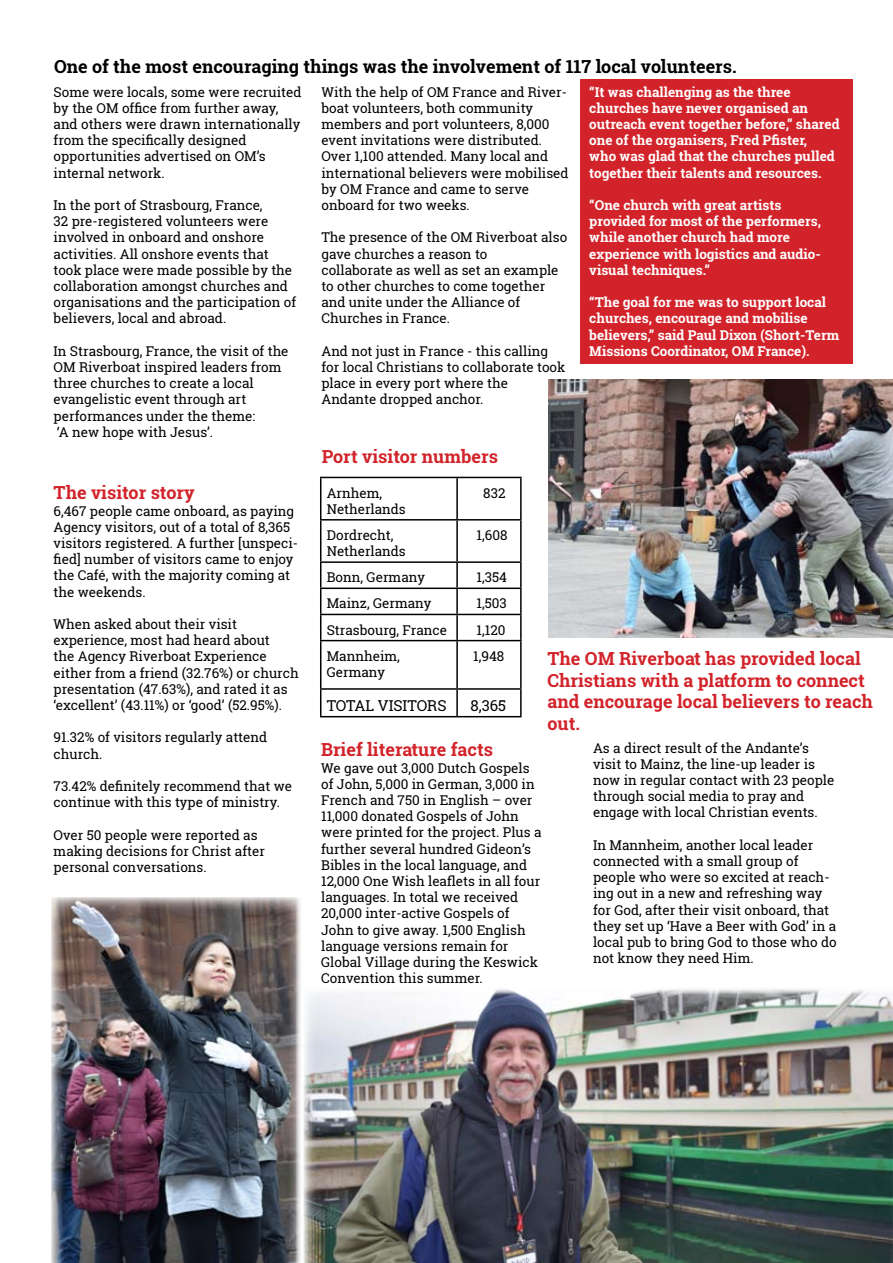
<style>
.page{position:relative;width:893px;height:1263px;background:#fff}
.page>*{position:absolute;margin:0;border:0;box-sizing:border-box;transform-origin:0 0}
.t1{font:700 18px/21.6px "Roboto Slab";color:#d2232a}
.t2{font:700 18px "Roboto Slab";color:#000}
.t3{font:15px "Roboto Slab";color:#000}
.t4{font:13.5px/16.2px "Roboto Slab";color:#000}
.t5{font:700 13.5px/16.2px "Roboto Slab";color:#fff}
</style>
<div class="page">
<div style="left:580px;top:80px;width:273px;height:284px;background:#d2232a"></div>
<img style="left:304px;top:989px;width:589px;height:274px">
<img style="left:549px;top:380px;width:344px;height:258px">
<hr style="left:320px;top:477px;width:137px;height:1px;background:#000">
<hr style="left:320px;top:478px;width:1px;height:41px;background:#000">
<hr style="left:457px;top:477px;width:65px;height:1px;background:#000">
<hr style="left:456px;top:478px;width:2px;height:41px;background:#000">
<hr style="left:520px;top:478px;width:2px;height:41px;background:#000">
<hr style="left:320px;top:519px;width:137px;height:1px;background:#000">
<hr style="left:320px;top:520px;width:1px;height:41px;background:#000">
<hr style="left:457px;top:519px;width:65px;height:1px;background:#000">
<hr style="left:456px;top:520px;width:2px;height:41px;background:#000">
<hr style="left:520px;top:520px;width:2px;height:41px;background:#000">
<hr style="left:320px;top:561px;width:137px;height:2px;background:#000">
<hr style="left:457px;top:561px;width:65px;height:2px;background:#000">
<hr style="left:456px;top:563px;width:2px;height:24px;background:#000">
<hr style="left:520px;top:563px;width:2px;height:24px;background:#000">
<hr style="left:320px;top:587px;width:137px;height:2px;background:#000">
<hr style="left:457px;top:587px;width:65px;height:2px;background:#000">
<hr style="left:456px;top:589px;width:2px;height:25px;background:#000">
<hr style="left:520px;top:589px;width:2px;height:25px;background:#000">
<hr style="left:320px;top:614px;width:137px;height:1px;background:#000">
<svg style="left:320px;top:563px;width:1px;height:77px"></svg>
<hr style="left:457px;top:614px;width:65px;height:1px;background:#000">
<hr style="left:456px;top:615px;width:2px;height:25px;background:#000">
<hr style="left:520px;top:615px;width:2px;height:25px;background:#000">
<hr style="left:320px;top:640px;width:137px;height:1px;background:#000">
<hr style="left:320px;top:641px;width:1px;height:47px;background:#000">
<hr style="left:457px;top:640px;width:65px;height:1px;background:#000">
<hr style="left:456px;top:641px;width:2px;height:47px;background:#000">
<hr style="left:520px;top:641px;width:2px;height:47px;background:#000">
<hr style="left:320px;top:688px;width:137px;height:2px;background:#000">
<svg style="left:320px;top:690px;width:1px;height:26px"></svg>
<hr style="left:457px;top:688px;width:65px;height:2px;background:#000">
<hr style="left:456px;top:690px;width:2px;height:26px;background:#000">
<hr style="left:520px;top:690px;width:2px;height:26px;background:#000">
<hr style="left:320px;top:716px;width:137px;height:1px;background:#000">
<hr style="left:457px;top:716px;width:65px;height:1px;background:#000">
<img style="left:51px;top:897px;width:253px;height:366px">
<h1 class="t2" style="left:54px;top:54px;width:684px">One of the most encouraging things was the involvement of 117 local volunteers.</h1>
<p class="t4" style="left:54px;top:83px;width:249px">Some were locals, some were recruited by the OM office from further away, and others were drawn internationally from the specifically designed opportunities advertised on OM’s internal network.</p>
<p class="t4" style="left:54px;top:197px;width:244px">In the port of Strasbourg, France,<br>32 pre-registered volunteers were involved in onboard and onshore activities. All onshore events that took place were made possible by the collaboration amongst churches and organisations and the participation of believers, local and abroad.</p>
<p class="t4" style="left:54px;top:343px;width:236px">In Strasbourg, France, the visit of the<br>OM Riverboat inspired leaders from three churches to create a local evangelistic event through art performances under the theme:<br>‘A new hope with Jesus’.</p>
<h1 class="t1" style="left:54px;top:482px;width:143px">The visitor story</h1>
<p class="t4" style="left:54px;top:502px;width:246px">6,467 people came onboard, as paying Agency visitors, out of a total of 8,365 visitors registered. A further [unspeci&shy;fied] number of visitors came to enjoy the Café, with the majority coming at the weekends.</p>
<p class="t4" style="left:54px;top:616px;width:247px">When asked about their visit experience, most had heard about<br>the Agency Riverboat Experience either from a friend (32.76%) or church presentation (47.63%), and rated it as ‘excellent’ (43.11%) or ‘good’ (52.95%).</p>
<p class="t4" style="left:54px;top:729px;width:215px">91.32% of visitors regularly attend church.</p>
<p class="t4" style="left:54px;top:778px;width:240px">73.42% definitely recommend that we continue with this type of ministry.</p>
<p class="t4" style="left:54px;top:826px;width:213px">Over 50 people were reported as making decisions for Christ after personal conversations.</p>
<p class="t4" style="left:321px;top:83px;width:249px">With the help of OM France and River&shy;boat volunteers, both community members and port volunteers, 8,000 event invitations were distributed.<br>Over 1,100 attended. Many local and international believers were mobilised by OM France and came to serve onboard for two weeks.</p>
<p class="t4" style="left:321px;top:229px;width:247px">The presence of the OM Riverboat also gave churches a reason to<br>collaborate as well as set an example to other churches to come together and unite under the Alliance of<br>Churches in France.</p>
<p class="t4" style="left:321px;top:343px;width:245px">And not just in France - this calling for local Christians to collaborate took place in every port where the<br>Andante dropped anchor.</p>
<h1 class="t1" style="left:322px;top:446px;width:178px">Port visitor numbers</h1>
<p class="t5" style="left:589px;top:83px;width:252px">“It was challenging as the three churches have never organised an outreach event together before,” shared one of the organisers, Fred Pfister,<br>who was glad that the churches pulled together their talents and resources.</p>
<p class="t5" style="left:589px;top:197px;width:233px">“One church with great artists provided for most of the performers, while another church had more experience with logistics and audio&shy;visual techniques.”</p>
<p class="t5" style="left:589px;top:294px;width:252px">“The goal for me was to support local churches, encourage and mobilise believers,” said Paul Dixon (Short-Term Missions Coordinator, OM France).</p>
<p class="t4" style="left:327px;top:484px;width:81px">Arnhem,<br>Netherlands</p>
<p class="t4" style="left:483px;top:484px;width:24px">832</p>
<p class="t4" style="left:327px;top:527px;width:81px">Dordrecht,<br>Netherlands</p>
<p class="t4" style="left:477px;top:527px;width:32px">1,608</p>
<p class="t4" style="left:327px;top:569px;width:100px">Bonn, Germany</p>
<p class="t4" style="left:477px;top:569px;width:32px">1,354</p>
<p class="t4" style="left:327px;top:595px;width:106px">Mainz, Germany</p>
<p class="t4" style="left:477px;top:595px;width:32px">1,503</p>
<p class="t4" style="left:327px;top:621px;width:122px">Strasbourg, France</p>
<p class="t4" style="left:477px;top:621px;width:30px">1,120</p>
<p class="t4" style="left:327px;top:648px;width:75px">Mannheim,<br>Germany</p>
<p class="t4" style="left:473px;top:648px;width:33px">1,948</p>
<p class="t3" style="left:327px;top:695px;width:121px">TOTAL VISITORS</p>
<p class="t3" style="left:471px;top:695px;width:37px">8,365</p>
<h1 class="t1" style="left:547px;top:648px;width:327px">The OM Riverboat has provided local<br>Christians with a platform to connect and encourage local believers to reach out.</h1>
<h1 class="t1" style="left:321px;top:739px;width:173px">Brief literature facts</h1>
<p class="t4" style="left:321px;top:759px;width:222px">We gave out 3,000 Dutch Gospels of John, 5,000 in German, 3,000 in<br>French and 750 in English – over<br>11,000 donated Gospels of John were printed for the project. Plus a further several hundred Gideon’s<br>Bibles in the local language, and<br>12,000 One Wish leaflets in all four languages. In total we received<br>20,000 inter-active Gospels of<br>John to give away. 1,500 English language versions remain for<br>Global Village during the Keswick<br>Convention this summer.</p>
<p class="t4" style="left:593px;top:739px;width:243px">As a direct result of the Andante’s visit to Mainz, the line-up leader is now in regular contact with 23 people through social media to pray and engage with local Christian events.</p>
<p class="t4" style="left:593px;top:837px;width:245px">In Mannheim, another local leader connected with a small group of people who were so excited at reach&shy;ing out in a new and refreshing way for God, after their visit onboard, that they set up ‘Have a Beer with God’ in a local pub to bring God to those who do not know they need Him.</p>
</div>
